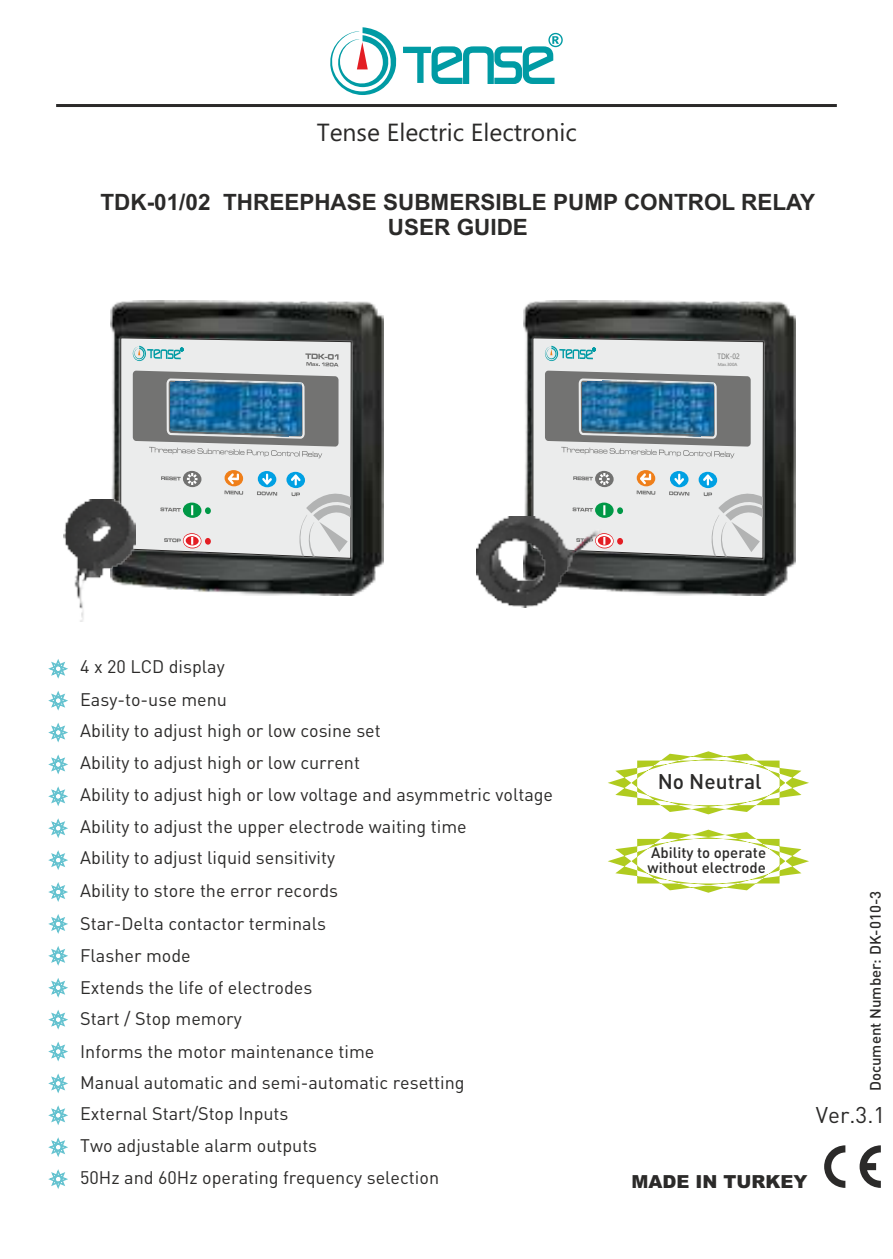
<style>
.page{position:relative;width:893px;height:1259px;background:#fff}
.page>*{position:absolute;margin:0;border:0;box-sizing:border-box;transform-origin:0 0}
.t1{font:24.6px "Ebrima";color:#2b2a29}
.t2{font:700 22.5px/25.2px "Arial";color:#2b2a29;text-align:center}
.t3{font:22.5px "DINT";color:#2b2a29}
.t4{font:21px "DINT Medium";color:#2b2a29}
.t5{font:18px/31.8px "DINT";color:#2b2a29}
.t6{font:900 18px "Arial";color:#2b2a29}
.t7{font:15px/15px "DINT Medium";color:#2b2a29}
.t8{font:7.8px "Ebrima";color:#727271;scale:.87 1}
.t9{font:4.5px "Ebrima";color:#727271}
</style>
<div class="page">
<hr style="left:56px;top:104px;width:781px;height:3px;background:#2b2a29">
<svg style="left:48px;top:659px;width:20px;height:20px"></svg>
<svg style="left:48px;top:691px;width:20px;height:20px"></svg>
<svg style="left:48px;top:722px;width:20px;height:21px"></svg>
<svg style="left:48px;top:754px;width:20px;height:21px"></svg>
<svg style="left:48px;top:786px;width:20px;height:20px"></svg>
<svg style="left:48px;top:818px;width:20px;height:20px"></svg>
<svg style="left:48px;top:850px;width:20px;height:20px"></svg>
<svg style="left:48px;top:882px;width:20px;height:20px"></svg>
<svg style="left:48px;top:914px;width:20px;height:20px"></svg>
<svg style="left:48px;top:946px;width:20px;height:20px"></svg>
<svg style="left:330px;top:27px;width:66px;height:68px"></svg>
<svg style="left:403px;top:46px;width:129px;height:38px"></svg>
<svg style="left:608px;top:751px;width:201px;height:63px"></svg>
<svg style="left:608px;top:829px;width:201px;height:63px"></svg>
<img style="left:111px;top:300px;width:272px;height:295px">
<svg style="left:120px;top:337px;width:232px;height:222px;background:#d4d5d5"></svg>
<svg style="left:225px;top:490px;width:18px;height:5px"></svg>
<svg style="left:257px;top:491px;width:20px;height:4px"></svg>
<svg style="left:160px;top:507px;width:21px;height:4px"></svg>
<svg style="left:164px;top:538px;width:17px;height:4px"></svg>
<div style="left:205px;top:507px;width:6px;height:7px;background:#009846;border-radius:50%"></div>
<div style="left:205px;top:538px;width:6px;height:7px;background:#e31e24;border-radius:50%"></div>
<svg style="left:133px;top:346px;width:205px;height:112px;background:#b6b9b9"></svg>
<svg style="left:183px;top:533px;width:18px;height:15px"></svg>
<svg style="left:184px;top:534px;width:17px;height:14px"></svg>
<svg style="left:191px;top:537px;width:2px;height:7px"></svg>
<div style="left:183px;top:502px;width:18px;height:16px;background:#009846;border-radius:50%"></div>
<svg style="left:191px;top:505px;width:2px;height:10px"></svg>
<div style="left:183px;top:471px;width:18px;height:16px;background:#727271;border-radius:50%"></div>
<svg style="left:161px;top:472px;width:38px;height:14px"></svg>
<div style="left:225px;top:470px;width:18px;height:16px;background:#ef7f1a;border-radius:50%"></div>
<svg style="left:228px;top:473px;width:11px;height:11px"></svg>
<div style="left:258px;top:471px;width:18px;height:16px;background:#00a0e3;border-radius:50%"></div>
<svg style="left:262px;top:473px;width:10px;height:12px"></svg>
<div style="left:286px;top:472px;width:19px;height:16px;background:#00a0e3;border-radius:50%"></div>
<svg style="left:291px;top:474px;width:59px;height:82px;background:#d9dedf"></svg>
<img style="left:170px;top:374px;width:131px;height:69px">
<img style="left:523px;top:301px;width:272px;height:294px">
<svg style="left:532px;top:32px;width:232px;height:527px"></svg>
<svg style="left:545px;top:346px;width:51px;height:15px"></svg>
<svg style="left:637px;top:490px;width:18px;height:5px"></svg>
<svg style="left:669px;top:491px;width:20px;height:4px"></svg>
<svg style="left:573px;top:507px;width:20px;height:4px"></svg>
<div style="left:617px;top:507px;width:6px;height:7px;background:#009846;border-radius:50%"></div>
<div style="left:617px;top:538px;width:6px;height:7px;background:#e31e24;border-radius:50%"></div>
<svg style="left:545px;top:370px;width:206px;height:88px;background:#a2a2a2"></svg>
<svg style="left:595px;top:533px;width:19px;height:15px"></svg>
<svg style="left:596px;top:534px;width:17px;height:14px"></svg>
<svg style="left:603px;top:537px;width:2px;height:7px"></svg>
<svg style="left:595px;top:502px;width:19px;height:16px"></svg>
<svg style="left:603px;top:505px;width:2px;height:10px"></svg>
<svg style="left:595px;top:471px;width:19px;height:16px"></svg>
<svg style="left:573px;top:472px;width:38px;height:14px"></svg>
<svg style="left:637px;top:470px;width:18px;height:16px"></svg>
<svg style="left:640px;top:473px;width:11px;height:11px"></svg>
<div style="left:670px;top:471px;width:18px;height:16px;background:#00a0e3;border-radius:50%"></div>
<svg style="left:674px;top:473px;width:10px;height:12px"></svg>
<div style="left:699px;top:472px;width:18px;height:16px;background:#00a0e3;border-radius:50%"></div>
<svg style="left:703px;top:474px;width:60px;height:82px;background:#d7ddde"></svg>
<img style="left:582px;top:374px;width:131px;height:69px">
<img style="left:64px;top:500px;width:71px;height:121px">
<svg style="left:48px;top:978px;width:20px;height:20px"></svg>
<svg style="left:48px;top:1010px;width:20px;height:20px"></svg>
<svg style="left:48px;top:1041px;width:20px;height:21px"></svg>
<svg style="left:48px;top:1073px;width:20px;height:21px"></svg>
<svg style="left:48px;top:1105px;width:20px;height:20px"></svg>
<svg style="left:48px;top:1137px;width:20px;height:20px"></svg>
<svg style="left:48px;top:1169px;width:20px;height:20px"></svg>
<svg style="left:824px;top:1145px;width:21px;height:42px"></svg>
<svg style="left:860px;top:1145px;width:21px;height:42px"></svg>
<img style="left:476px;top:516px;width:125px;height:91px">
<h1 class="t1" style="left:317px;top:123px;width:262px">Tense Electric Electronic</h1>
<p class="t2" style="left:101px;top:192px;width:716px">TDK-01/02 THREEPHASE SUBMERSIBLE PUMP CONTROL RELAY<br>USER GUIDE</p>
<p class="t8" style="left:718px;top:353px;width:27px;rotate:2deg">TDK-02</p>
<p class="t9" style="left:718px;top:362px;width:21px;rotate:2deg">Max.300A</p>
<p class="t5" style="left:80px;top:650px;width:146px">4 x 20 LCD display</p>
<p class="t5" style="left:80px;top:684px;width:148px">Easy-to-use menu</p>
<p class="t5" style="left:80px;top:714px;width:302px">Ability to adjust high or low cosine set</p>
<p class="t5" style="left:80px;top:746px;width:281px">Ability to adjust high or low current</p>
<p class="t5" style="left:80px;top:778px;width:474px">Ability to adjust high or low voltage and asymmetric voltage<br>Ability to adjust the upper electrode waiting time</p>
<p class="t5" style="left:80px;top:841px;width:256px">Ability to adjust liquid sensitivity</p>
<p class="t5" style="left:80px;top:874px;width:260px">Ability to store the error records</p>
<p class="t5" style="left:80px;top:907px;width:247px">Star-Delta contactor terminals</p>
<p class="t5" style="left:80px;top:939px;width:112px">Flasher mode</p>
<p class="t5" style="left:80px;top:971px;width:234px;line-height:30.9px">Extends the life of electrodes<br>Start / Stop memory</p>
<p class="t5" style="left:80px;top:1035px;width:386px">Informs the motor maintenance time<br>Manual automatic and semi-automatic resetting</p>
<p class="t5" style="left:80px;top:1097px;width:210px">External Start/Stop Inputs</p>
<p class="t5" style="left:80px;top:1129px;width:360px">Two adjustable alarm outputs<br>50Hz and 60Hz operating frequency selection</p>
<p class="t4" style="left:658px;top:767px;width:105px">No Neutral</p>
<p class="t7" style="left:648px;top:844px;width:120px">Ability to operate without electrode</p>
<p class="t7" style="left:867px;top:1091px;width:202px;rotate:-90deg">Document Number: DK-010-3</p>
<p class="t3" style="left:816px;top:1100px;width:71px">Ver.3.1</p>
<p class="t6" style="left:631px;top:1174px;width:178px">MADE IN TURKEY</p>
</div>
